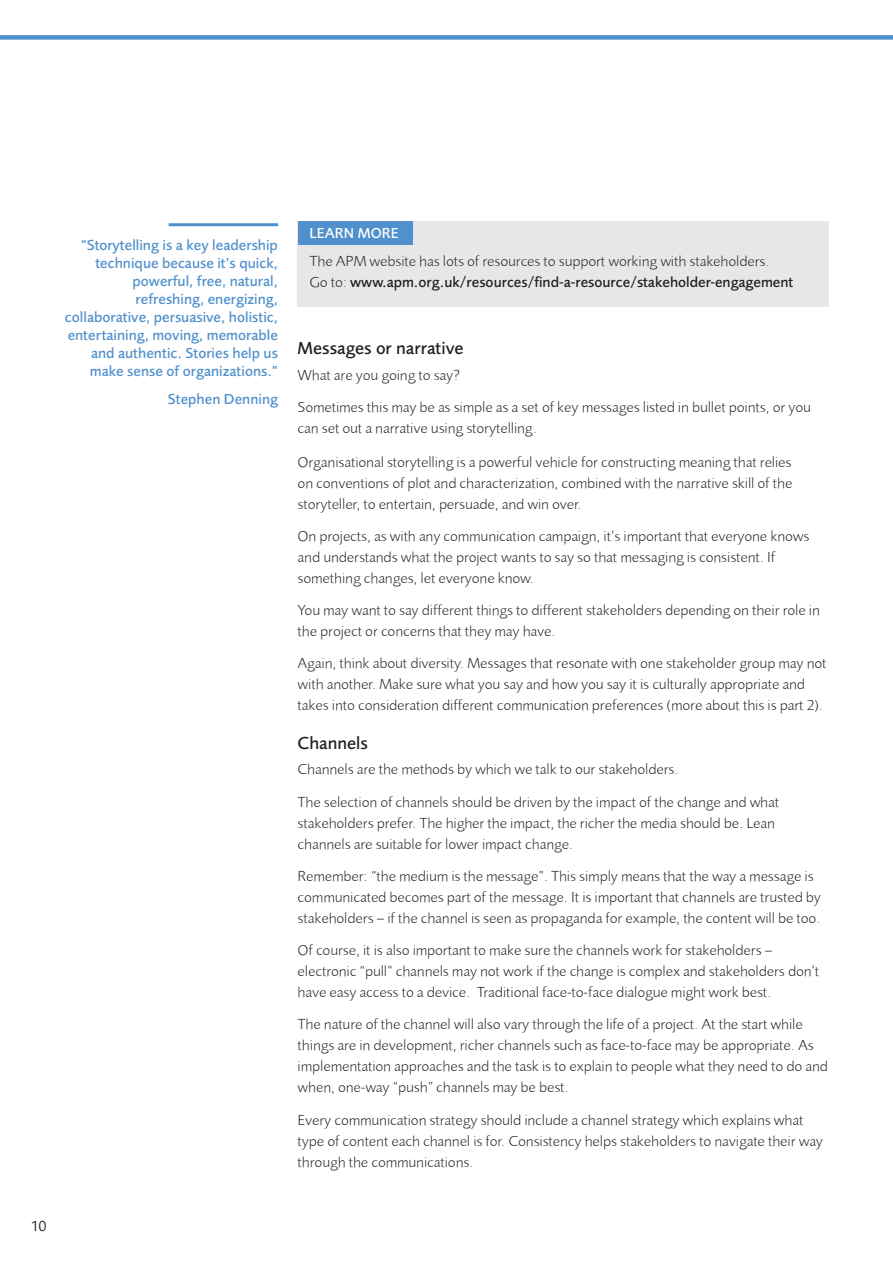
<style>
.page{position:relative;width:893px;height:1263px;background:#fff}
.page>*{position:absolute;margin:0;border:0;box-sizing:border-box;transform-origin:0 0}
.Body_copy{font:500 18px "Foundry Sans";color:#231f20}
.Body_copy-2{font:300 15px/21px "Foundry Sans";color:#231f20}
.Quote_-_blue{font:500 15px/18px "Foundry Sans";color:#5090cc;text-align:right}
.Body_copy-3{font:500 15px "Foundry Sans";color:#231f20}
.Body_copy-4{font:500 15px "Foundry Sans";color:#fff}
.t1{font:15px "Foundry Sans";color:#231f20}
.s1{font-weight:300}
</style>
<div class="page">
<div style="left:0;top:35px;width:893px;height:5px;background:#5090cc"></div>
<div style="left:298px;top:221px;width:531px;height:85px;background:#e6e7e9"></div>
<div style="left:298px;top:221px;width:114px;height:24px;background:#5090cc"></div>
<hr style="left:169px;top:223px;width:109px;height:3px;background:#5090cc">
<p class="Quote_-_blue" style="left:65px;top:235px;width:214px">“Storytelling is a key leadership technique because it’s quick, powerful, free, natural, refreshing, energizing, collaborative, persuasive, holistic, entertaining, moving, memorable and authentic. Stories help us make sense of organizations.”</p>
<p class="Quote_-_blue" style="left:168px;top:390px;width:112px">Stephen Denning</p>
<p class="Body_copy-4" style="left:310px;top:225px;width:90px">LEARN MORE</p>
<p class="Body_copy-2" style="left:310px;top:250px;width:461px">The APM website has lots of resources to support working with stakeholders.</p>
<p class="Body_copy-3" style="left:310px;top:273px;width:485px"><span class="s1">Go to:</span> www.apm.org.uk/resources/find-a-resource/stakeholder-engagement</p>
<p class="Body_copy" style="left:298px;top:338px;width:167px">Messages or narrative</p>
<p class="Body_copy-2" style="left:298px;top:364px;width:164px">What are you going to say?</p>
<p class="Body_copy-2" style="left:298px;top:396px;width:515px">Sometimes this may be as simple as a set of key messages listed in bullet points, or you can set out a narrative using storytelling.</p>
<p class="Body_copy-2" style="left:298px;top:451px;width:496px;text-align:justify">Organisational storytelling is a powerful vehicle for constructing meaning that relies on conventions of plot and characterization, combined with the narrative skill of the storyteller, to entertain, persuade, and win over.</p>
<p class="Body_copy-2" style="left:298px;top:525px;width:513px">On projects, as with any communication campaign, it’s important that everyone knows and understands what the project wants to say so that messaging is consistent. If something changes, let everyone know.</p>
<p class="Body_copy-2" style="left:298px;top:600px;width:524px">You may want to say different things to different stakeholders depending on their role in the project or concerns that they may have.</p>
<p class="Body_copy-2" style="left:298px;top:653px;width:530px">Again, think about diversity. Messages that resonate with one stakeholder group may not with another. Make sure what you say and how you say it is culturally appropriate and takes into consideration different communication preferences (more about this is part 2).</p>
<p class="Body_copy" style="left:298px;top:733px;width:72px">Channels</p>
<p class="Body_copy-2" style="left:298px;top:759px;width:383px">Channels are the methods by which we talk to our stakeholders.</p>
<p class="Body_copy-2" style="left:298px;top:791px;width:483px">The selection of channels should be driven by the impact of the change and what stakeholders prefer. The higher the impact, the richer the media should be. Lean channels are suitable for lower impact change.</p>
<p class="Body_copy-2" style="left:298px;top:865px;width:525px">Remember: “the medium is the message”. This simply means that the way a message is communicated becomes part of the message. It is important that channels are trusted by stakeholders – if the channel is seen as propaganda for example, the content will be too.</p>
<p class="Body_copy-2" style="left:298px;top:939px;width:523px">Of course, it is also important to make sure the channels work for stakeholders – electronic “pull” channels may not work if the change is complex and stakeholders don’t have easy access to a device. Traditional face-to-face dialogue might work best.</p>
<p class="Body_copy-2" style="left:298px;top:1014px;width:532px">The nature of the channel will also vary through the life of a project. At the start while things are in development, richer channels such as face-to-face may be appropriate. As implementation approaches and the task is to explain to people what they need to do and when, one-way “push” channels may be best.</p>
<p class="Body_copy-2" style="left:298px;top:1109px;width:527px">Every communication strategy should include a channel strategy which explains what type of content each channel is for. Consistency helps stakeholders to navigate their way through the communications.</p>
<p class="t1" style="left:31px;top:1217px;width:17px">10</p>
</div>
